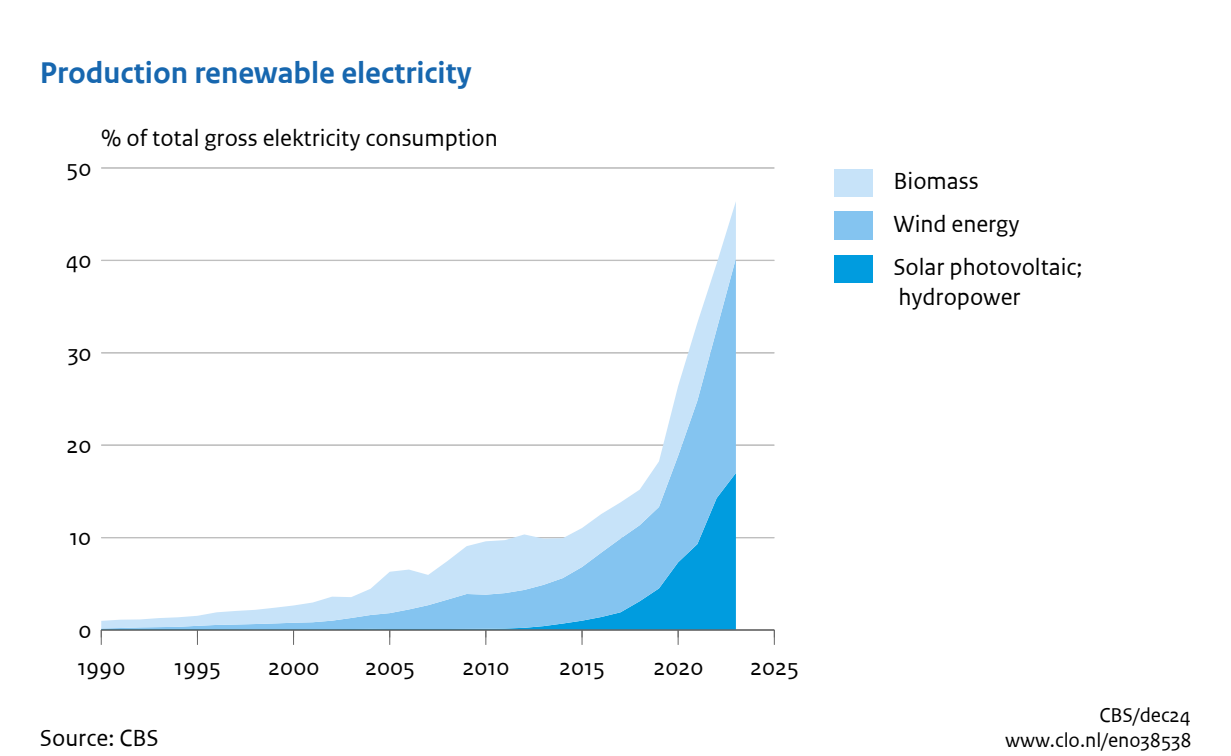
<style>
.page{position:relative;width:1231px;height:756px;background:#fff}
.page>*{position:absolute;margin:0;border:0;box-sizing:border-box;transform-origin:0 0}
.t1{font:700 31.5px "Rijksoverheid Sans Text TT";color:#1767af}
.t2{font:24.5px/43.1px "Rijksoverheid Sans Text TT";color:#000}
.t3{font:21px "Rijksoverheid Sans Text TT";color:#000}
</style>
<div class="page">
<hr style="left:101px;top:537px;width:673px;height:1px;background:#bfbfbf">
<hr style="left:101px;top:445px;width:673px;height:1px;background:#bfbfbf">
<hr style="left:101px;top:352px;width:673px;height:1px;background:#bfbfbf">
<hr style="left:101px;top:260px;width:673px;height:1px;background:#bfbfbf">
<hr style="left:101px;top:167px;width:673px;height:2px;background:#bfbfbf">
<svg style="left:101px;top:205px;width:634px;height:423px"></svg>
<hr style="left:101px;top:629px;width:673px;height:2px;background:#666">
<svg style="left:101px;top:631px;width:1px;height:14px"></svg>
<svg style="left:197px;top:631px;width:1px;height:14px"></svg>
<svg style="left:293px;top:631px;width:1px;height:14px"></svg>
<svg style="left:389px;top:631px;width:1px;height:14px"></svg>
<svg style="left:485px;top:631px;width:1px;height:14px"></svg>
<svg style="left:581px;top:631px;width:1px;height:14px"></svg>
<svg style="left:677px;top:631px;width:1px;height:14px"></svg>
<svg style="left:773px;top:630px;width:1px;height:15px"></svg>
<div style="left:833px;top:169px;width:39px;height:28px;background:#c7e3f9"></div>
<div style="left:833px;top:212px;width:39px;height:28px;background:#84c4f0"></div>
<div style="left:833px;top:255px;width:39px;height:28px;background:#009cdf"></div>
<p class="t1" style="left:40px;top:55px;width:433px">Production renewable electricity</p>
<p class="t2" style="left:67px;top:147px;width:26px">50</p>
<p class="t2" style="left:101px;top:117px;width:398px">% of total gross elektricity consumption</p>
<p class="t2" style="left:66px;top:239px;width:27px">40</p>
<p class="t2" style="left:68px;top:331px;width:25px">30</p>
<p class="t2" style="left:67px;top:424px;width:26px">20</p>
<p class="t2" style="left:69px;top:516px;width:23px">10</p>
<p class="t2" style="left:78px;top:609px;width:15px">0</p>
<p class="t2" style="left:77px;top:646px;width:49px">1990</p>
<p class="t2" style="left:174px;top:646px;width:48px">1995</p>
<p class="t2" style="left:268px;top:646px;width:53px">2000</p>
<p class="t2" style="left:365px;top:646px;width:51px">2005</p>
<p class="t2" style="left:462px;top:646px;width:48px">2010</p>
<p class="t2" style="left:559px;top:646px;width:47px">2015</p>
<p class="t2" style="left:653px;top:646px;width:51px">2020</p>
<p class="t2" style="left:750px;top:646px;width:50px">2025</p>
<p class="t2" style="left:893px;top:160px;width:190px">Biomass<br>Wind energy<br>Solar photovoltaic;</p>
<p class="t2" style="left:898px;top:276px;width:124px">hydropower</p>
<p class="t3" style="left:1099px;top:703px;width:93px">CBS/dec24</p>
<p class="t2" style="left:40px;top:717px;width:121px">Source: CBS</p>
<p class="t3" style="left:1004px;top:728px;width:188px">www.clo.nl/en038538</p>
</div>
